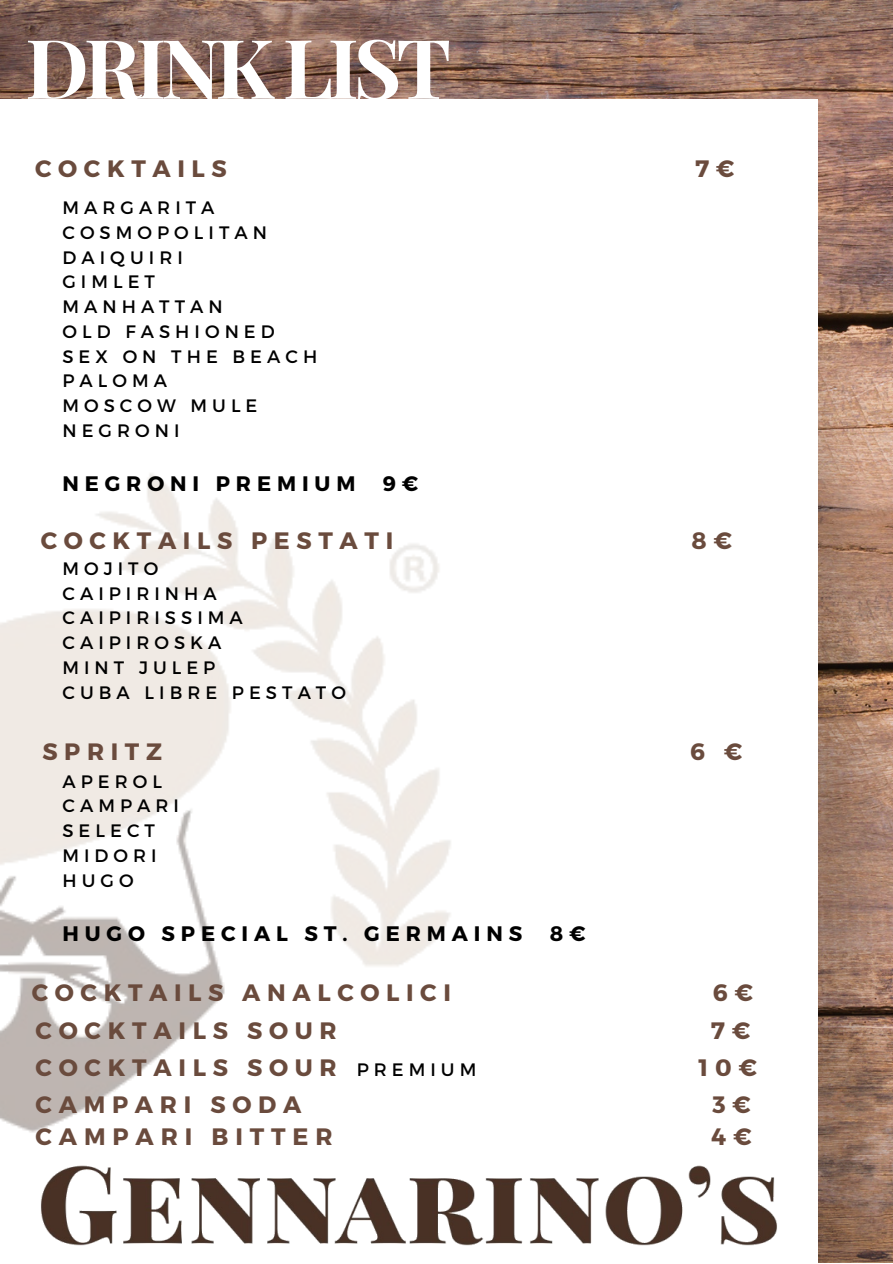
<style>
.page{position:relative;width:893px;height:1264px;background:#fff}
.page>*{position:absolute;margin:0;border:0;box-sizing:border-box;transform-origin:0 0}
.t1{font:700 82.2px "Playfair Display";letter-spacing:-.065em;color:#fff}
.t2{font:700 23.7px "Montserrat";letter-spacing:.28em;color:#6a4b3d}
.t3{font:700 21px "Montserrat";letter-spacing:.28em;color:#000}
.t4{font:18px "Montserrat";letter-spacing:.28em;color:#000}
</style>
<div class="page">
<img style="left:0;top:0;width:892px;height:99px">
<img style="left:602px;top:51px;width:290px;height:1097px">
<img style="left:0;top:51px;width:208px;height:48px">
<div style="left:0;top:99px;width:817px;height:1163px;background:#fff"></div>
<img style="left:0;top:473px;width:451px;height:660px">
<img style="left:41px;top:1148px;width:851px;height:114px">
<p class="t1" style="left:25px;top:10px;width:427px">DRINK LIST</p>
<p class="t2" style="left:35px;top:153px;width:193px">COCKTAILS</p>
<p class="t2" style="left:695px;top:153px;width:41px">7 €</p>
<p class="t4" style="left:62px;top:196px;width:154px">MARGARITA</p>
<p class="t4" style="left:62px;top:221px;width:206px">COSMOPOLITAN</p>
<p class="t4" style="left:62px;top:245px;width:122px">DAIQUIRI</p>
<p class="t4" style="left:62px;top:270px;width:94px">GIMLET</p>
<p class="t4" style="left:62px;top:295px;width:162px">MANHATTAN</p>
<p class="t4" style="left:62px;top:319px;width:214px">OLD FASHIONED</p>
<p class="t4" style="left:62px;top:344px;width:256px">SEX ON THE BEACH</p>
<p class="t4" style="left:62px;top:369px;width:106px">PALOMA</p>
<p class="t4" style="left:62px;top:394px;width:196px">MOSCOW MULE</p>
<p class="t4" style="left:62px;top:418px;width:118px">NEGRONI</p>
<p class="t3" style="left:62px;top:469px;width:294px">NEGRONI PREMIUM</p>
<p class="t3" style="left:383px;top:469px;width:37px">9 €</p>
<p class="t2" style="left:41px;top:525px;width:354px">COCKTAILS PESTATI</p>
<p class="t2" style="left:691px;top:525px;width:42px">8 €</p>
<p class="t4" style="left:62px;top:557px;width:97px">MOJITO</p>
<p class="t4" style="left:62px;top:581px;width:156px">CAIPIRINHA</p>
<p class="t4" style="left:62px;top:606px;width:182px">CAIPIRISSIMA</p>
<p class="t4" style="left:62px;top:631px;width:161px">CAIPIROSKA</p>
<p class="t4" style="left:62px;top:655px;width:154px">MINT JULEP</p>
<p class="t4" style="left:62px;top:680px;width:285px">CUBA LIBRE PESTATO</p>
<p class="t2" style="left:42px;top:736px;width:121px">SPRITZ</p>
<p class="t2" style="left:690px;top:736px;width:54px">6 €</p>
<p class="t4" style="left:62px;top:769px;width:101px">APEROL</p>
<p class="t4" style="left:62px;top:794px;width:118px">CAMPARI</p>
<p class="t4" style="left:62px;top:819px;width:94px">SELECT</p>
<p class="t4" style="left:62px;top:843px;width:96px">MIDORI</p>
<p class="t4" style="left:62px;top:868px;width:73px">HUGO</p>
<p class="t3" style="left:62px;top:919px;width:461px">HUGO SPECIAL ST. GERMAINS</p>
<p class="t3" style="left:549px;top:919px;width:37px">8 €</p>
<p class="t2" style="left:32px;top:977px;width:420px">COCKTAILS ANALCOLICI</p>
<p class="t2" style="left:712px;top:977px;width:42px">6 €</p>
<p class="t2" style="left:36px;top:1015px;width:303px">COCKTAILS SOUR</p>
<p class="t2" style="left:710px;top:1015px;width:41px">7 €</p>
<p class="t2" style="left:36px;top:1051px;width:303px">COCKTAILS SOUR</p>
<p class="t4" style="left:357px;top:1058px;width:121px">PREMIUM</p>
<p class="t2" style="left:698px;top:1051px;width:60px">10€</p>
<p class="t2" style="left:36px;top:1088px;width:267px">CAMPARI SODA</p>
<p class="t2" style="left:712px;top:1088px;width:40px">3 €</p>
<p class="t2" style="left:36px;top:1121px;width:298px">CAMPARI BITTER</p>
<p class="t2" style="left:711px;top:1121px;width:42px">4 €</p>
</div>
